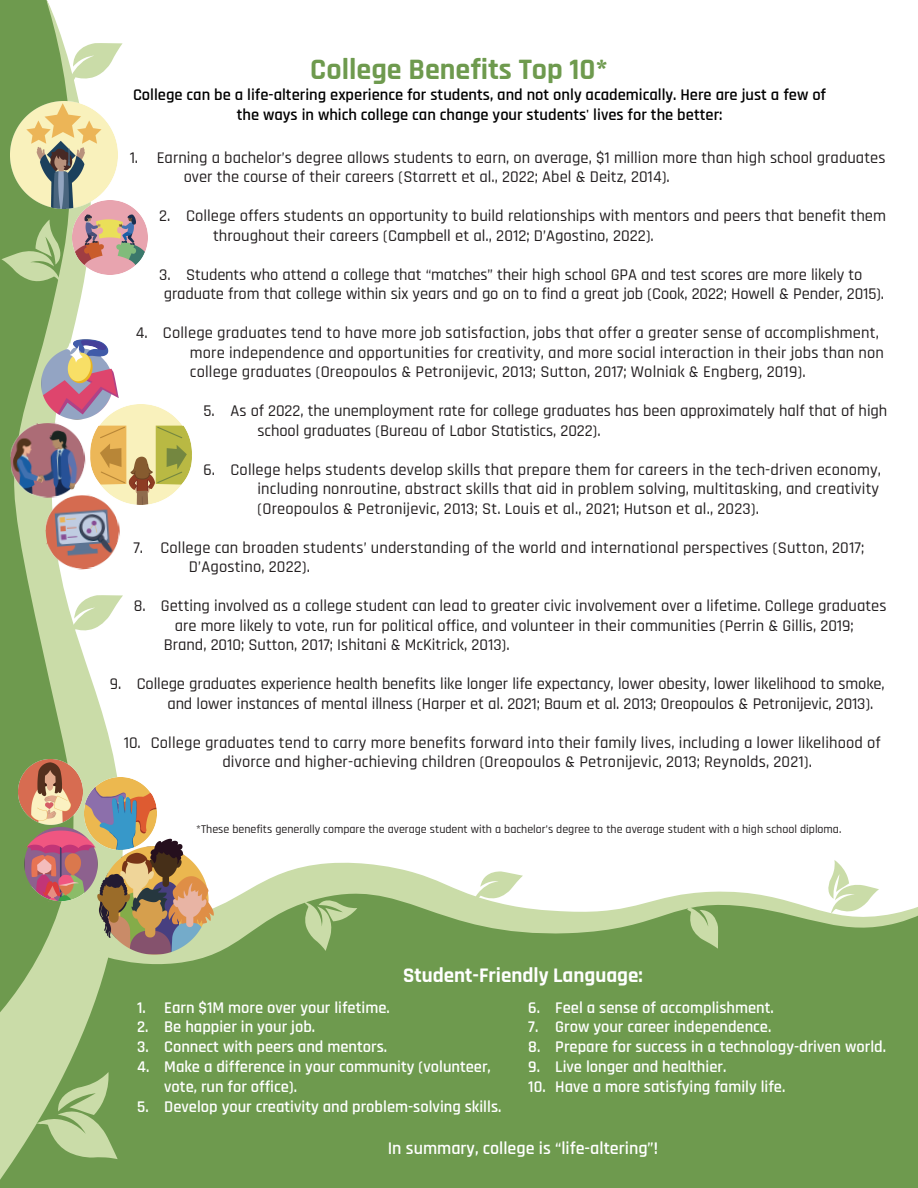
<style>
.page{position:relative;width:918px;height:1188px;background:#fff}
.page>*{position:absolute;margin:0;border:0;box-sizing:border-box;transform-origin:0 0}
.t1{font:700 30px "Rajdhani";color:#6e9a4e}
.t2{font:700 21px "Rajdhani";color:#fff}
.t3{font:600 18px "Rajdhani";color:#fff}
.t4{font:500 16.5px/19.5px "Rajdhani";color:#231f20}
.t5{font:600 16.5px/19.8px "Rajdhani";color:#fff}
.t6{font:600 16.5px/19.8px "Rajdhani";color:#000;text-align:center}
.t7{font:500 12px "Rajdhani";color:#231f20}
</style>
<div class="page">
<div style="left:129px;top:968px;width:789px;height:220px;background:#6e9a4e"></div>
<svg style="left:225px;top:862px;width:693px;height:106px"></svg>
<svg style="left:826px;top:860px;width:53px;height:53px"></svg>
<svg style="left:475px;top:871px;width:48px;height:28px"></svg>
<svg style="left:303px;top:898px;width:54px;height:53px;background:#93b472"></svg>
<svg style="left:0;top:0;width:129px;height:1188px"></svg>
<svg style="left:69px;top:43px;width:54px;height:39px"></svg>
<svg style="left:1px;top:220px;width:62px;height:63px;background:#93b472"></svg>
<img style="left:11px;top:102px;width:107px;height:107px">
<img style="left:73px;top:200px;width:74px;height:75px">
<img style="left:43px;top:493px;width:79px;height:79px">
<img style="left:30px;top:337px;width:94px;height:94px">
<img style="left:90px;top:405px;width:102px;height:100px">
<img style="left:9px;top:422px;width:78px;height:77px">
<img style="left:13px;top:817px;width:71px;height:95px">
<img style="left:84px;top:838px;width:141px;height:133px">
<img style="left:84px;top:777px;width:72px;height:72px">
<img style="left:18px;top:759px;width:65px;height:65px">
<h1 class="t1" style="left:310px;top:51px;width:299px">College Benefits Top 10*</h1>
<p class="t6" style="left:133px;top:85px;width:695px">College can be a life-altering experience for students, and not only academically. Here are just a few of the ways in which college can change your students' lives for the better:</p>
<p class="t4" style="left:184px;top:148px;width:703px;text-indent:-54px">1. Earning a bachelor’s degree allows students to earn, on average, $1 million more than high school graduates over the course of their careers (Starrett et al., 2022; Abel &amp; Deitz, 2014).</p>
<p class="t4" style="left:213px;top:207px;width:675px;text-indent:-54px">2. College offers students an opportunity to build relationships with mentors and peers that benefit them throughout their careers (Campbell et al., 2012; D’Agostino, 2022).</p>
<p class="t4" style="left:159px;top:265px;width:727px">3. Students who attend a college that “matches” their high school GPA and test scores are more likely to graduate from that college within six years and go on to find a great job (Cook, 2022; Howell &amp; Pender, 2015).</p>
<p class="t4" style="left:190px;top:324px;width:696px;text-indent:-54px">4. College graduates tend to have more job satisfaction, jobs that offer a greater sense of accomplishment, more independence and opportunities for creativity, and more social interaction in their jobs than non college graduates (Oreopoulos &amp; Petronijevic, 2013; Sutton, 2017; Wolniak &amp; Engberg, 2019).</p>
<p class="t4" style="left:258px;top:402px;width:631px;text-indent:-54px">5. As of 2022, the unemployment rate for college graduates has been approximately half that of high school graduates (Bureau of Labor Statistics, 2022).</p>
<p class="t4" style="left:257px;top:460px;width:625px;text-align:justify;text-indent:-54px">6. College helps students develop skills that prepare them for careers in the tech-driven economy, including nonroutine, abstract skills that aid in problem solving, multitasking, and creativity (Oreopoulos &amp; Petronijevic, 2013; St. Louis et al., 2021; Hutson et al., 2023).</p>
<p class="t4" style="left:189px;top:538px;width:677px;text-indent:-55px">7. College can broaden students’ understanding of the world and international perspectives (Sutton, 2017;<br>D’Agostino, 2022).</p>
<p class="t4" style="left:134px;top:597px;width:754px">8. Getting involved as a college student can lead to greater civic involvement over a lifetime. College graduates</p>
<p class="t4" style="left:175px;top:616px;width:680px">are more likely to vote, run for political office, and volunteer in their communities (Perrin &amp; Gillis, 2019;</p>
<p class="t4" style="left:164px;top:636px;width:347px">Brand, 2010; Sutton, 2017; Ishitani &amp; McKitrick, 2013).</p>
<p class="t4" style="left:167px;top:675px;width:719px;text-indent:-58px">9. College graduates experience health benefits like longer life expectancy, lower obesity, lower likelihood to smoke, and lower instances of mental illness (Harper et al. 2021; Baum et al. 2013; Oreopoulos &amp; Petronijevic, 2013).</p>
<p class="t4" style="left:222px;top:733px;width:660px;text-indent:-99px">10. College graduates tend to carry more benefits forward into their family lives, including a lower likelihood of divorce and higher-achieving children (Oreopoulos &amp; Petronijevic, 2013; Reynolds, 2021).</p>
<p class="t7" style="left:196px;top:822px;width:647px">*These benefits generally compare the average student with a bachelor’s degree to the average student with a high school diploma.</p>
<p class="t2" style="left:403px;top:962px;width:241px">Student-Friendly Language:</p>
<p class="t5" style="left:137px;top:998px;width:254px">1. Earn $1M more over your lifetime.</p>
<p class="t5" style="left:137px;top:1018px;width:179px">2. Be happier in your job.</p>
<p class="t5" style="left:137px;top:1037px;width:251px">3. Connect with peers and mentors.</p>
<p class="t5" style="left:164px;top:1057px;width:328px;text-indent:-27px">4. Make a difference in your community (volunteer, vote, run for office).</p>
<p class="t5" style="left:137px;top:1097px;width:366px">5. Develop your creativity and problem-solving skills.</p>
<p class="t5" style="left:528px;top:998px;width:247px">6. Feel a sense of accomplishment.</p>
<p class="t5" style="left:528px;top:1018px;width:245px">7. Grow your career independence.</p>
<p class="t5" style="left:528px;top:1037px;width:359px">8. Prepare for success in a technology-driven world.</p>
<p class="t5" style="left:528px;top:1057px;width:199px">9. Live longer and healthier.</p>
<p class="t5" style="left:528px;top:1077px;width:259px">10. Have a more satisfying family life.</p>
<p class="t3" style="left:388px;top:1138px;width:272px">In summary, college is “life-altering”!</p>
</div>
